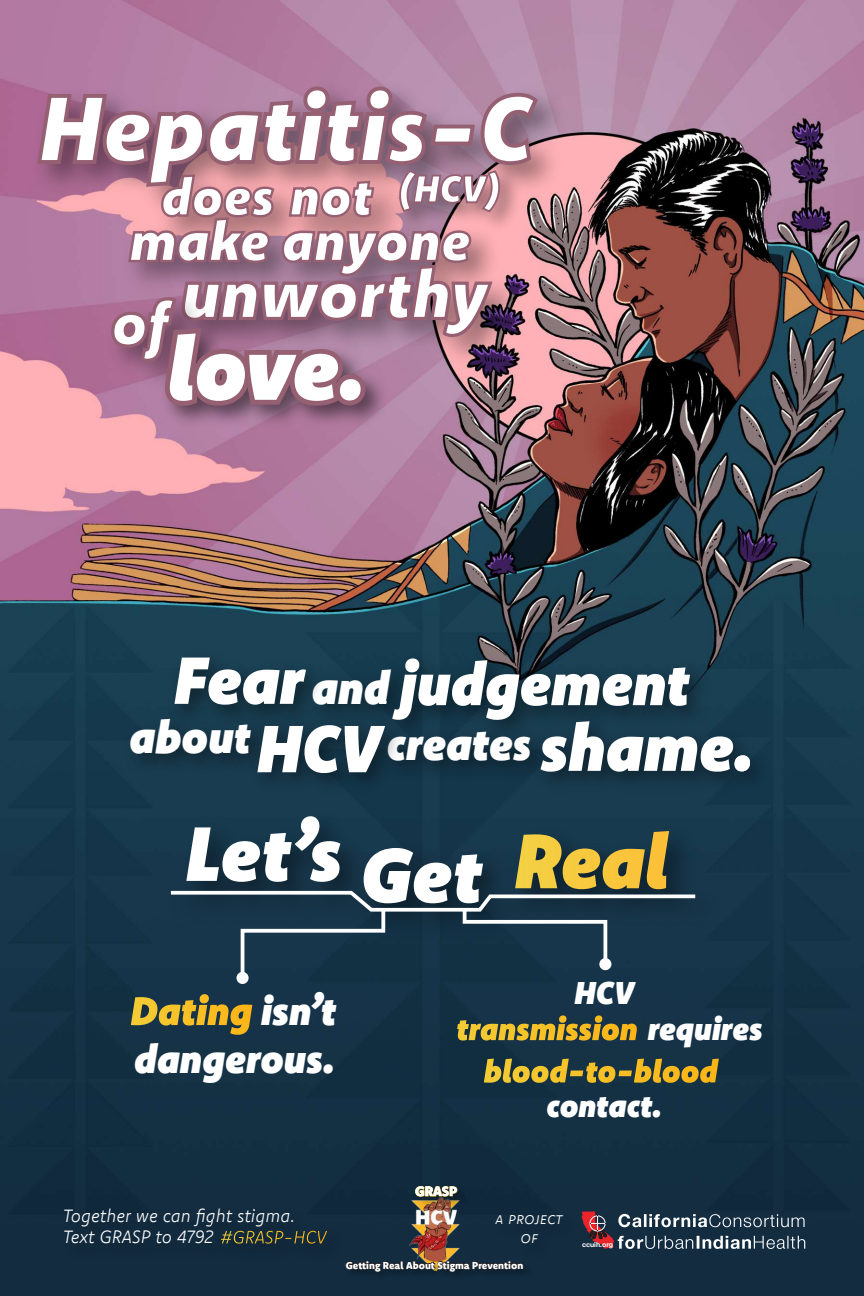
<style>
.page{position:relative;width:864px;height:1296px;background:#fff}
.page>*{position:absolute;margin:0;border:0;box-sizing:border-box;transform-origin:0 0}
.t1{font:italic 900 95.2px "Komet";color:#fff}
.t2{font:italic 900 89.2px "Komet";color:#fff}
.t3{font:italic 900 77.1px "Komet";letter-spacing:.005em;color:#fff}
.t4{font:italic 900 70px "Komet";color:#fff}
.t5{font:italic 900 66.7px "Komet";color:#fff}
.t6{font:italic 900 62px "Komet";color:#fff}
.t7{font:italic 900 60.5px "Komet";color:#fff}
.t8{font:italic 900 57.1px "Komet";color:#fff}
.t9{font:italic 900 53.8px "Komet";color:#fff}
.t10{font:italic 900 46.1px "Komet";color:#fff}
.t11{font:italic 900 45.5px "Komet";color:#fff}
.t12{font:italic 900 45.3px "Komet";color:#fff}
.t13{font:italic 900 40px/48px "Komet";color:#fff;text-align:right}
.t14{font:italic 900 32px "Komet";color:#fff}
.t15{font:italic 300 18px/21.6px "Komet";color:#fff}
.t16{font:16px/19.2px "Komet Light SC Italic";color:#fff;text-align:center}
.t17{font:800 13.6px "Komet";color:#fff}
.t18{font:800 10.1px "Komet";color:#fff}
.t19{font:700 7px "Helvetica Neue";color:#fff}
</style>
<div class="page">
<img style="left:0;top:0;width:864px;height:1296px">
<div style="left:158px;top:803px;width:572px;height:154px;background:#173a4e"></div>
<svg style="left:131px;top:994px;width:121px;height:41px;background:#776f38"></svg>
<svg style="left:167px;top:831px;width:532px;height:152px;background:#2d444c"></svg>
<div style="left:238px;top:974px;width:9px;height:8px;background:#fff;border-radius:50%"></div>
<div style="left:237px;top:972px;width:12px;height:12px;border:4px solid #fff;border-radius:50%"></div>
<div style="left:601px;top:960px;width:9px;height:8px;background:#fff;border-radius:50%"></div>
<div style="left:599px;top:958px;width:12px;height:12px;border:4px solid #fff;border-radius:50%"></div>
<svg style="left:457px;top:1015px;width:180px;height:26px;background:#807536"></svg>
<svg style="left:484px;top:1059px;width:235px;height:24px;background:#837735"></svg>
<img style="left:144px;top:0;width:228px;height:6px">
<img style="left:21px;top:65px;width:557px;height:163px">
<img style="left:150px;top:417px;width:249px;height:39px">
<svg style="left:35px;top:84px;width:505px;height:333px;background:#a6738a"></svg>
<img style="left:334px;top:651px;width:44px;height:51px">
<img style="left:116px;top:700px;width:127px;height:92px">
<img style="left:413px;top:748px;width:113px;height:51px">
<img style="left:160px;top:633px;width:174px;height:115px">
<img style="left:378px;top:640px;width:340px;height:108px">
<img style="left:243px;top:702px;width:170px;height:115px">
<img style="left:526px;top:700px;width:255px;height:115px">
<div style="left:488px;top:1203px;width:97px;height:66px;background:#132b3f"></div>
<img style="left:617px;top:1212px;width:188px;height:44px">
<div style="left:54px;top:1198px;width:265px;height:73px;background:#122b3e"></div>
<div style="left:212px;top:1220px;width:139px;height:52px;background:#122b3f"></div>
<svg style="left:221px;top:1231px;width:106px;height:13px"></svg>
<img style="left:410px;top:1217px;width:50px;height:38px">
<img style="left:341px;top:1255px;width:198px;height:29px">
<svg style="left:346px;top:1257px;width:177px;height:15px;background:#222b31"></svg>
<img style="left:409px;top:1178px;width:66px;height:39px">
<svg style="left:415px;top:1186px;width:43px;height:11px"></svg>
<svg style="left:582px;top:1211px;width:32px;height:38px"></svg>
<h1 class="t1" style="left:39px;top:67px;width:495px">Hepatitis-C</h1>
<h3 class="t9" style="left:161px;top:162px;width:340px">does not <sup>(HCV)</sup></h3>
<h3 class="t8" style="left:130px;top:204px;width:343px">make anyone</h3>
<h3 class="t4" style="left:181px;top:248px;width:308px">unworthy</h3>
<h3 class="t6" style="left:111px;top:283px;width:60px">of</h3>
<h2 class="t2" style="left:168px;top:311px;width:199px">love.</h2>
<h3 class="t5" style="left:174px;top:637px;width:131px">Fear</h3>
<h3 class="t7" style="left:400px;top:645px;width:291px">judgement</h3>
<h3 class="t5" style="left:257px;top:706px;width:125px">HCV</h3>
<h3 class="t5" style="left:540px;top:704px;width:215px">shame.</h3>
<h3 class="t10" style="left:312px;top:658px;width:80px">and</h3>
<h3 class="t11" style="left:130px;top:708px;width:123px">about</h3>
<h3 class="t12" style="left:387px;top:715px;width:147px">creates</h3>
<h3 class="t3" style="left:186px;top:804px;width:298px">Let’s Get</h3>
<h3 class="t13" style="left:134px;top:986px;width:203px">isn’t dangerous.</h3>
<h3 class="t14" style="left:575px;top:972px;width:61px">HCV</h3>
<h3 class="t14" style="left:546px;top:1085px;width:117px">contact.</h3>
<h3 class="t14" style="left:648px;top:1008px;width:116px">requires</h3>
<p class="t15" style="left:63px;top:1204px;width:234px">Together we can fight stigma.<br>Text GRASP to 4792</p>
<p class="t17" style="left:415px;top:1183px;width:44px">GRASP</p>
<p class="t16" style="left:496px;top:1209px;width:69px">a project of</p>
<p class="t18" style="left:346px;top:1259px;width:179px">Getting Real About Stigma Prevention</p>
<p class="t19" style="left:582px;top:1239px;width:33px">ccuih.org</p>
</div>
